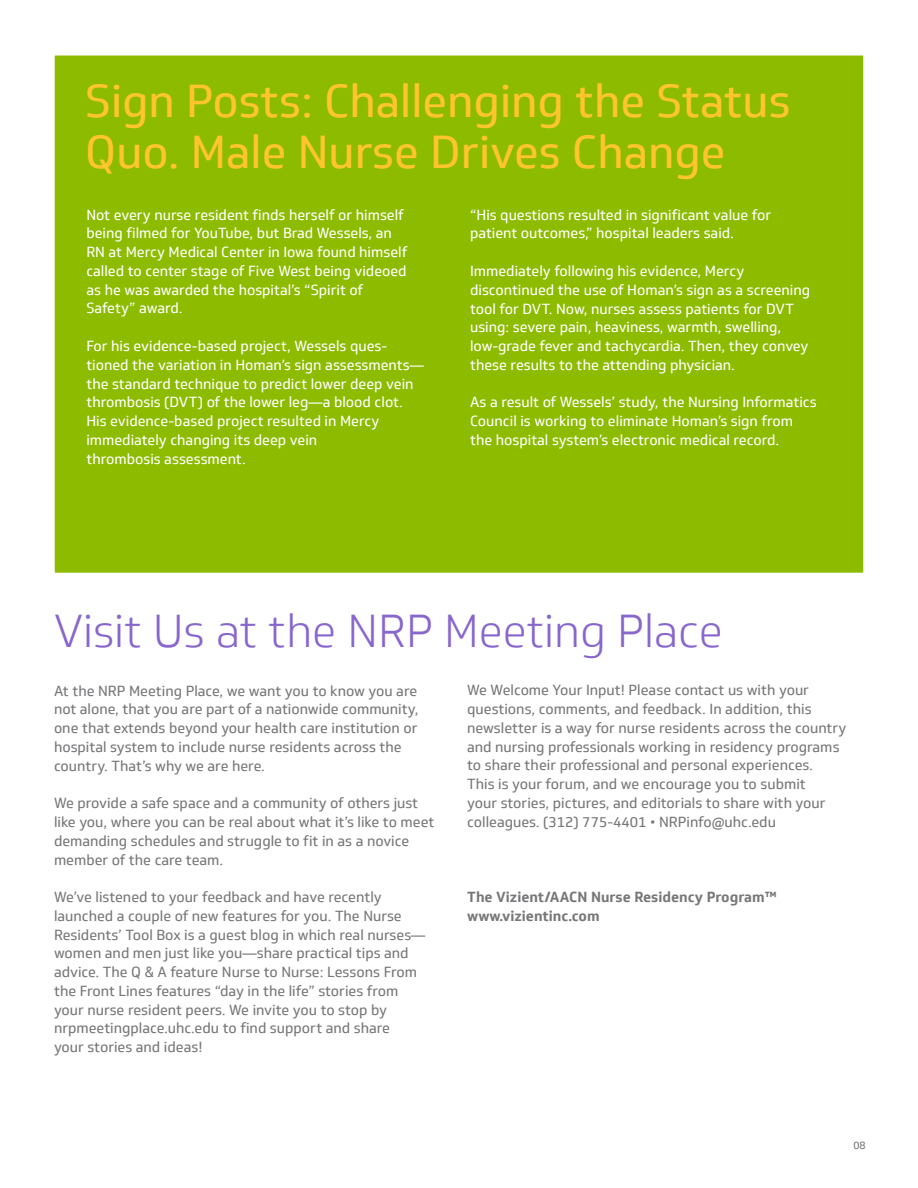
<style>
.page{position:relative;width:918px;height:1188px;background:#fff}
.page>*{position:absolute;margin:0;border:0;box-sizing:border-box;transform-origin:0 0}
.Subhead-XtraBOLD_Gol{font:45px/51px "Soleto";color:#ffc52d}
.Subhead-XtraBOLD_Gol-2{font:300 45px "Soleto";color:#86c}
.Subhead-XtraBOLD_Gol-3{font:14.25px/18.8px "Soleto";color:#77777a}
.Subhead-XtraBOLD_Gol-4{font:14.25px/18.8px "Soleto";color:#fff}
.Subhead-XtraBOLD_Gol-5{font:700 14.25px/18.8px "Soleto";color:#77777a}
.t1{font:10.5px "Soleto";color:#77777a}
</style>
<div class="page">
<div style="left:53px;top:54px;width:812px;height:520px;background:#8dbb00;border:2px solid #fff"></div>
<p class="Subhead-XtraBOLD_Gol" style="left:85px;top:76px;width:707px">Sign Posts: Challenging the Status<br>Quo. Male Nurse Drives Change</p>
<p class="Subhead-XtraBOLD_Gol-4" style="left:86px;top:205px;width:322px">Not every nurse resident finds herself or himself being filmed for YouTube, but Brad Wessels, an RN at Mercy Medical Center in Iowa found himself called to center stage of Five West being videoed as he was awarded the hospital’s “Spirit of Safety” award.</p>
<p class="Subhead-XtraBOLD_Gol-4" style="left:86px;top:337px;width:339px">For his evidence-based project, Wessels ques&shy;tioned the variation in Homan’s sign assessments— the standard technique to predict lower deep vein thrombosis (DVT) of the lower leg—a blood clot.<br>His evidence-based project resulted in Mercy immediately changing its deep vein<br>thrombosis assessment.</p>
<p class="Subhead-XtraBOLD_Gol-4" style="left:470px;top:205px;width:303px">“His questions resulted in significant value for patient outcomes,” hospital leaders said.</p>
<p class="Subhead-XtraBOLD_Gol-4" style="left:470px;top:262px;width:342px">Immediately following his evidence, Mercy discontinued the use of Homan’s sign as a screening tool for DVT. Now, nurses assess patients for DVT using: severe pain, heaviness, warmth, swelling, low-grade fever and tachycardia. Then, they convey these results to the attending physician.</p>
<p class="Subhead-XtraBOLD_Gol-4" style="left:470px;top:393px;width:348px">As a result of Wessels’ study, the Nursing Informatics<br>Council is working to eliminate Homan’s sign from the hospital system’s electronic medical record.</p>
<p class="Subhead-XtraBOLD_Gol-2" style="left:54px;top:605px;width:670px">Visit Us at the NRP Meeting Place</p>
<p class="Subhead-XtraBOLD_Gol-3" style="left:54px;top:681px;width:366px">At the NRP Meeting Place, we want you to know you are not alone, that you are part of a nationwide community, one that extends beyond your health care institution or hospital system to include nurse residents across the country. That’s why we are here.</p>
<p class="Subhead-XtraBOLD_Gol-3" style="left:54px;top:794px;width:382px">We provide a safe space and a community of others just like you, where you can be real about what it’s like to meet demanding schedules and struggle to fit in as a novice member of the care team.</p>
<p class="Subhead-XtraBOLD_Gol-3" style="left:54px;top:888px;width:373px">We’ve listened to your feedback and have recently launched a couple of new features for you. The Nurse Residents’ Tool Box is a guest blog in which real nurses— women and men just like you—share practical tips and advice. The Q &amp; A feature Nurse to Nurse: Lessons From the Front Lines features “day in the life” stories from your nurse resident peers. We invite you to stop by nrpmeetingplace.uhc.edu to find support and share<br>your stories and ideas!</p>
<p class="Subhead-XtraBOLD_Gol-3" style="left:467px;top:681px;width:381px">We Welcome Your Input! Please contact us with your questions, comments, and feedback. In addition, this newsletter is a way for nurse residents across the country and nursing professionals working in residency programs to share their professional and personal experiences.<br>This is your forum, and we encourage you to submit<br>your stories, pictures, and editorials to share with your colleagues. (312) 775-4401 • NRPinfo@uhc.edu</p>
<p class="Subhead-XtraBOLD_Gol-5" style="left:467px;top:888px;width:312px">The Vizient/AACN Nurse Residency Program™ www.vizientinc.com</p>
<p class="t1" style="left:853px;top:1139px;width:14px">08</p>
</div>
